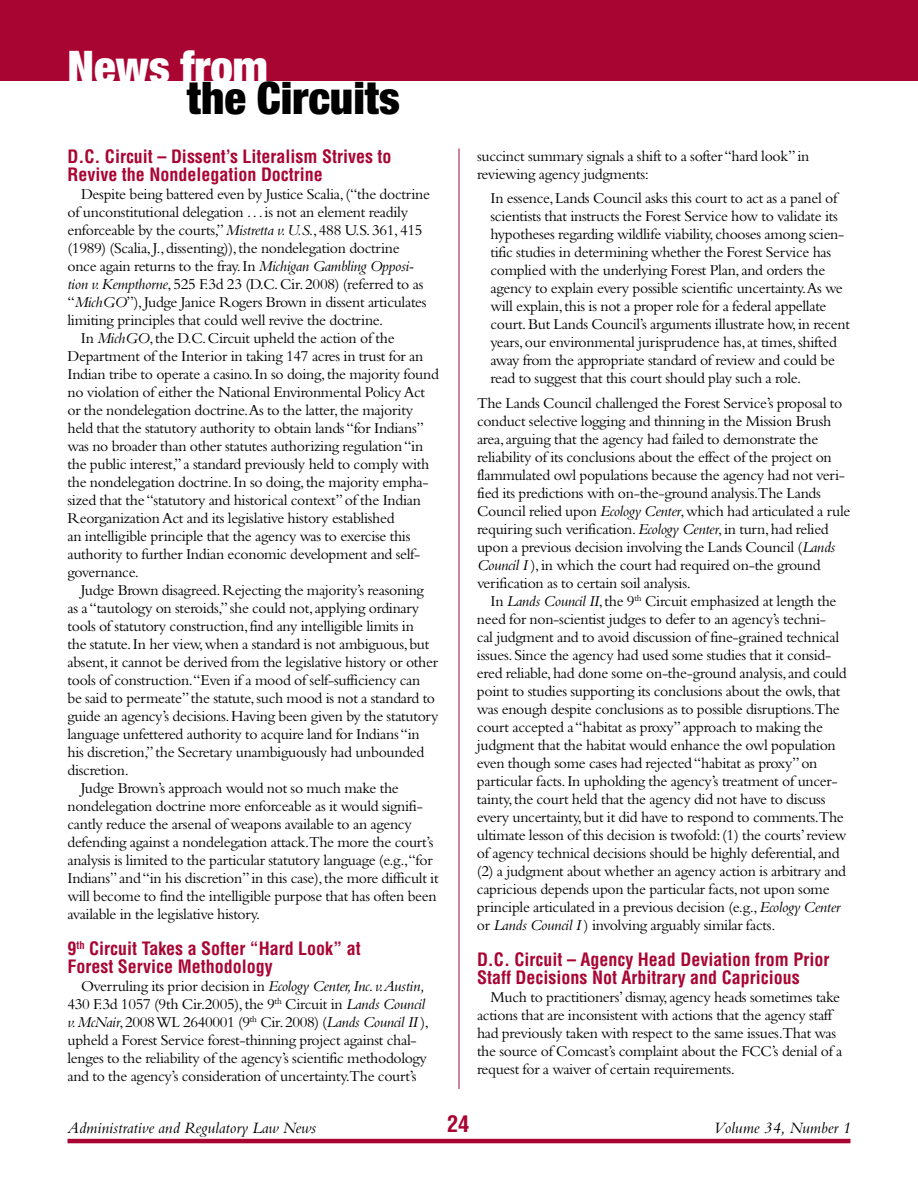
<style>
.page{position:relative;width:918px;height:1188px;background:#fff}
.page>*{position:absolute;margin:0;border:0;box-sizing:border-box;transform-origin:0 0}
.t1{font:900 condensed 45px "Helvetica Neue";color:#000}
.t2{font:900 condensed 45px "Helvetica Neue";color:#fff}
.t3{font:700 condensed 22.5px "Helvetica";color:#a90533}
.t4{font:700 condensed 18px/18px "Helvetica";color:#a90533}
.t5{font:italic 16.5px "Bembo";color:#000}
.t6{font:15.75px/18px "Bembo";letter-spacing:-.02em;color:#000}
.s1{font-style:italic}
</style>
<div class="page">
<hr style="left:68px;top:1139px;width:782px;height:4px;background:#a90533">
<hr style="left:459px;top:149px;width:1px;height:940px;background:#a90533">
<div style="left:0;top:0;width:918px;height:81px;background:#a90533"></div>
<h1 class="t2" style="left:68px;top:39px;width:202px">News from</h1>
<h1 class="t1" style="left:187px;top:70px;width:215px">the Circuits</h1>
<p class="t4" style="left:68px;top:147px;width:325px">D.C. Circuit – Dissent’s Literalism Strives to<br>Revive the Nondelegation Doctrine</p>
<p class="t6" style="left:81px;top:185px;width:350px">Despite being battered even by Justice Scalia, (“the doctrine</p>
<p class="t6" style="left:68px;top:203px;width:342px">of unconstitutional delegation . . . is not an element readily</p>
<p class="t6" style="left:68px;top:221px;width:357px">enforceable by the courts,” <span class="s1">Mistretta v. U.S.</span>, 488 U.S. 361, 415</p>
<p class="t6" style="left:68px;top:239px;width:334px">(1989) (Scalia, J., dissenting)), the nondelegation doctrine</p>
<p class="t6" style="left:68px;top:257px;width:348px">once again returns to the fray. In <span class="s1">Michigan Gambling Opposi-</span></p>
<p class="t6" style="left:68px;top:275px;width:357px"><span class="s1">tion v. Kempthorne</span>, 525 F.3d 23 (D.C. Cir. 2008) (referred to as</p>
<p class="t6" style="left:68px;top:293px;width:361px">“<span class="s1">MichGO</span>”), Judge Janice Rogers Brown in dissent articulates</p>
<p class="t6" style="left:68px;top:311px;width:317px">limiting principles that could well revive the doctrine.</p>
<p class="t6" style="left:81px;top:329px;width:315px">In <span class="s1">MichGO</span>, the D.C. Circuit upheld the action of the</p>
<p class="t6" style="left:68px;top:347px;width:357px">Department of the Interior in taking 147 acres in trust for an</p>
<p class="t6" style="left:68px;top:365px;width:373px">Indian tribe to operate a casino. In so doing, the majority found</p>
<p class="t6" style="left:68px;top:383px;width:359px">no violation of either the National Environmental Policy Act</p>
<p class="t6" style="left:68px;top:401px;width:347px">or the nondelegation doctrine.As to the latter, the majority</p>
<p class="t6" style="left:68px;top:419px;width:358px">held that the statutory authority to obtain lands “for Indians”</p>
<p class="t6" style="left:68px;top:437px;width:357px">was no broader than other statutes authorizing regulation “in</p>
<p class="t6" style="left:68px;top:455px;width:363px">the public interest,” a standard previously held to comply with</p>
<p class="t6" style="left:68px;top:473px;width:363px">the nondelegation doctrine. In so doing, the majority empha-</p>
<p class="t6" style="left:68px;top:491px;width:355px">sized that the “statutory and historical context” of the Indian</p>
<p class="t6" style="left:68px;top:509px;width:329px">Reorganization Act and its legislative history established</p>
<p class="t6" style="left:68px;top:527px;width:345px">an intelligible principle that the agency was to exercise this</p>
<p class="t6" style="left:68px;top:545px;width:354px">authority to further Indian economic development and self-</p>
<p class="t6" style="left:68px;top:563px;width:73px">governance.</p>
<p class="t6" style="left:81px;top:581px;width:344px">Judge Brown disagreed. Rejecting the majority’s reasoning</p>
<p class="t6" style="left:68px;top:599px;width:353px">as a “tautology on steroids,” she could not, applying ordinary</p>
<p class="t6" style="left:68px;top:617px;width:348px">tools of statutory construction, find any intelligible limits in</p>
<p class="t6" style="left:68px;top:635px;width:363px">the statute. In her view, when a standard is not ambiguous, but</p>
<p class="t6" style="left:68px;top:653px;width:372px">absent, it cannot be derived from the legislative history or other</p>
<p class="t6" style="left:68px;top:671px;width:354px">tools of construction.“Even if a mood of self-sufficiency can</p>
<p class="t6" style="left:68px;top:689px;width:369px">be said to permeate” the statute, such mood is not a standard to</p>
<p class="t6" style="left:68px;top:707px;width:372px">guide an agency’s decisions. Having been given by the statutory</p>
<p class="t6" style="left:68px;top:725px;width:354px">language unfettered authority to acquire land for Indians “in</p>
<p class="t6" style="left:68px;top:743px;width:358px">his discretion,” the Secretary unambiguously had unbounded</p>
<p class="t6" style="left:68px;top:761px;width:63px">discretion.</p>
<p class="t6" style="left:81px;top:779px;width:319px">Judge Brown’s approach would not so much make the</p>
<p class="t6" style="left:68px;top:797px;width:357px">nondelegation doctrine more enforceable as it would signifi-</p>
<p class="t6" style="left:68px;top:815px;width:346px">cantly reduce the arsenal of weapons available to an agency</p>
<p class="t6" style="left:68px;top:833px;width:367px">defending against a nondelegation attack.The more the court’s</p>
<p class="t6" style="left:68px;top:851px;width:367px">analysis is limited to the particular statutory language (e.g.,“for</p>
<p class="t6" style="left:68px;top:869px;width:373px">Indians” and “in his discretion” in this case), the more difficult it</p>
<p class="t6" style="left:68px;top:887px;width:371px">will become to find the intelligible purpose that has often been</p>
<p class="t6" style="left:68px;top:905px;width:194px">available in the legislative history.</p>
<p class="t4" style="left:67px;top:939px;width:295px">9<sup>th</sup> Circuit Takes a Softer “Hard Look” at<br>Forest Service Methodology</p>
<p class="t6" style="left:68px;top:977px;width:363px;text-indent:13px">Overruling its prior decision in <span class="s1">Ecology Center, Inc. v.Austin, </span>430 F.3d 1057 (9th Cir.2005), the 9<sup>th</sup> Circuit in <span class="s1">Lands Council v. McNair</span>, 2008 WL 2640001 (9<sup>th</sup> Cir. 2008) (<span class="s1">Lands Council II</span> ), upheld a Forest Service forest-thinning project against chal&shy;lenges to the reliability of the agency’s scientific methodology and to the agency’s consideration of uncertainty.The court’s</p>
<p class="t6" style="left:477px;top:146px;width:334px">succinct summary signals a shift to a softer “hard look” in reviewing agency judgments:</p>
<p class="t6" style="left:490px;top:189px;width:361px">In essence, Lands Council asks this court to act as a panel of scientists that instructs the Forest Service how to validate its hypotheses regarding wildlife viability, chooses among scien&shy;tific studies in determining whether the Forest Service has complied with the underlying Forest Plan, and orders the agency to explain every possible scientific uncertainty.As we will explain, this is not a proper role for a federal appellate court. But Lands Council’s arguments illustrate how, in recent years, our environmental jurisprudence has, at times, shifted away from the appropriate standard of review and could be read to suggest that this court should play such a role.</p>
<p class="t6" style="left:477px;top:394px;width:375px">The Lands Council challenged the Forest Service’s proposal to conduct selective logging and thinning in the Mission Brush area, arguing that the agency had failed to demonstrate the reliability of its conclusions about the effect of the project on flammulated owl populations because the agency had not veri&shy;fied its predictions with on-the-ground analysis.The Lands Council relied upon <span class="s1">Ecology Center</span>, which had articulated a rule requiring such verification. <span class="s1">Ecology Center</span>, in turn, had relied upon a previous decision involving the Lands Council (<span class="s1">Lands Council I</span> ), in which the court had required on-the ground verification as to certain soil analysis.</p>
<p class="t6" style="left:477px;top:592px;width:371px;text-indent:14px">In <span class="s1">Lands Council II</span>, the 9<sup>th</sup> Circuit emphasized at length the need for non-scientist judges to defer to an agency’s techni-<br>cal judgment and to avoid discussion of fine-grained technical issues. Since the agency had used some studies that it consid&shy;ered reliable, had done some on-the-ground analysis, and could point to studies supporting its conclusions about the owls, that was enough despite conclusions as to possible disruptions.The court accepted a “habitat as proxy” approach to making the judgment that the habitat would enhance the owl population even though some cases had rejected “habitat as proxy” on particular facts. In upholding the agency’s treatment of uncer&shy;tainty, the court held that the agency did not have to discuss every uncertainty, but it did have to respond to comments.The ultimate lesson of this decision is twofold: (1) the courts’ review of agency technical decisions should be highly deferential, and (2) a judgment about whether an agency action is arbitrary and capricious depends upon the particular facts, not upon some principle articulated in a previous decision (e.g., <span class="s1">Ecology Center </span>or <span class="s1">Lands Council I</span> ) involving arguably similar facts.</p>
<p class="t4" style="left:477px;top:950px;width:354px">D.C. Circuit – Agency Head Deviation from Prior<br>Staff Decisions Not Arbitrary and Capricious</p>
<p class="t6" style="left:477px;top:988px;width:367px;text-indent:13px">Much to practitioners’ dismay, agency heads sometimes take actions that are inconsistent with actions that the agency staff had previously taken with respect to the same issues.That was the source of Comcast’s complaint about the FCC’s denial of a request for a waiver of certain requirements.</p>
<p class="t5" style="left:68px;top:1118px;width:250px">Administrative and Regulatory Law News</p>
<h2 class="t3" style="left:447px;top:1110px;width:24px">24</h2>
<p class="t5" style="left:713px;top:1118px;width:139px">Volume 34, Number 1</p>
</div>
